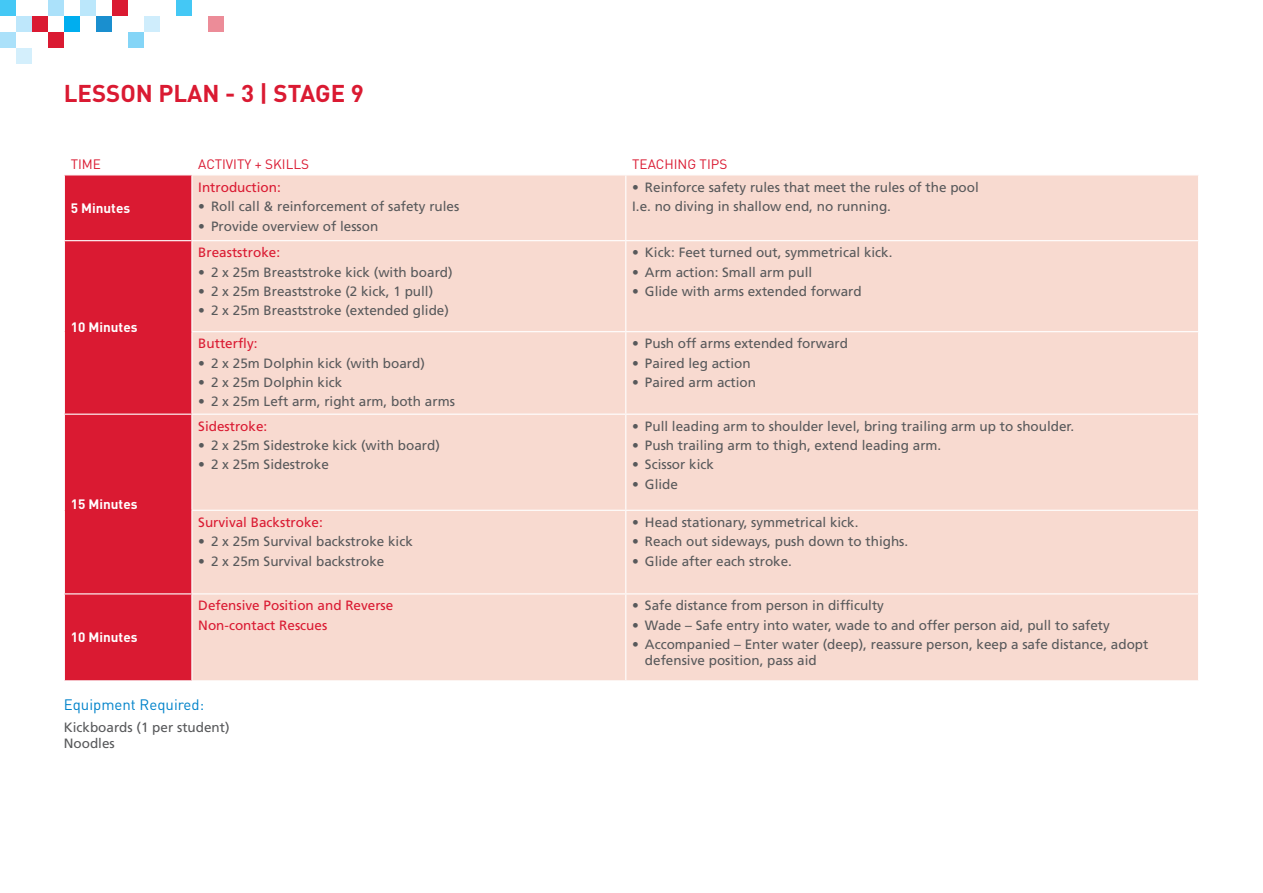
<style>
.page{position:relative;width:1263px;height:893px;background:#fff}
.page>*{position:absolute;margin:0;border:0;box-sizing:border-box;transform-origin:0 0}
.t1{font:700 24px "DIN";color:#da1a32}
.t2{font:15px "DIN";color:#0083ca}
.t3{font:13.5px/16.2px "Frutiger";color:#58595b}
.t4{font:13.5px/19.4px "Frutiger";color:#da1a32}
.t5{font:700 13.5px "DIN";color:#fff}
.t6{font:13.5px "DIN";color:#da1a32}
</style>
<div class="page">
<div style="left:176px;top:0;width:16px;height:16px;background:#44c8f5"></div>
<div style="left:144px;top:16px;width:16px;height:16px;background:#cfedfc"></div>
<div style="left:112px;top:0;width:16px;height:16px;background:#da1a32"></div>
<div style="left:128px;top:32px;width:16px;height:16px;background:#84d5f7"></div>
<div style="left:96px;top:16px;width:16px;height:16px;background:#1a8fcf"></div>
<div style="left:80px;top:0;width:16px;height:16px;background:#bbe7fb"></div>
<div style="left:64px;top:16px;width:16px;height:16px;background:#00aeef"></div>
<div style="left:48px;top:0;width:16px;height:16px;background:#abe1fa"></div>
<div style="left:32px;top:16px;width:16px;height:16px;background:#da1a32"></div>
<div style="left:16px;top:16px;width:16px;height:16px;background:#bee7fb"></div>
<div style="left:0;top:0;width:16px;height:16px;background:#44c8f5"></div>
<div style="left:48px;top:32px;width:16px;height:16px;background:#da1a32"></div>
<div style="left:0;top:32px;width:16px;height:16px;background:#abe1fa"></div>
<div style="left:16px;top:48px;width:16px;height:16px;background:#d4effc"></div>
<div style="left:208px;top:16px;width:16px;height:16px;background:#ec8c98"></div>
<div style="left:65px;top:175px;width:126px;height:505px;background:#da1a32"></div>
<div style="left:192px;top:175px;width:1006px;height:505px;background:#f8dad0"></div>
<hr style="left:625px;top:175px;width:1px;height:65px;background:#fff">
<hr style="left:64px;top:240px;width:128px;height:1px;background:#fff">
<hr style="left:192px;top:240px;width:434px;height:1px;background:#fff">
<hr style="left:626px;top:240px;width:573px;height:1px;background:#fff">
<hr style="left:625px;top:241px;width:1px;height:90px;background:#fff">
<hr style="left:191px;top:331px;width:435px;height:1px;background:#fff">
<hr style="left:626px;top:331px;width:573px;height:1px;background:#fff">
<hr style="left:625px;top:332px;width:1px;height:82px;background:#fff">
<hr style="left:64px;top:414px;width:128px;height:1px;background:#fff">
<hr style="left:192px;top:414px;width:434px;height:1px;background:#fff">
<hr style="left:626px;top:414px;width:573px;height:1px;background:#fff">
<hr style="left:625px;top:415px;width:1px;height:95px;background:#fff">
<hr style="left:191px;top:510px;width:435px;height:1px;background:#fff">
<hr style="left:626px;top:510px;width:573px;height:1px;background:#fff">
<hr style="left:625px;top:511px;width:1px;height:82px;background:#fff">
<hr style="left:64px;top:593px;width:128px;height:1px;background:#fff">
<hr style="left:192px;top:593px;width:434px;height:1px;background:#fff">
<hr style="left:626px;top:593px;width:573px;height:1px;background:#fff">
<hr style="left:625px;top:594px;width:1px;height:86px;background:#fff">
<h1 class="t1" style="left:64px;top:78px;width:301px">LESSON PLAN - 3 | STAGE 9</h1>
<p class="t6" style="left:71px;top:155px;width:32px">TIME</p>
<p class="t6" style="left:198px;top:155px;width:112px">ACTIVITY + SKILLS</p>
<p class="t6" style="left:632px;top:155px;width:97px">TEACHING TIPS</p>
<p class="t5" style="left:71px;top:199px;width:61px">5 Minutes</p>
<p class="t3" style="left:632px;top:177px;width:348px;line-height:19.4px">• Reinforce safety rules that meet the rules of the pool<br>I.e. no diving in shallow end, no running.</p>
<p class="t4" style="left:198px;top:177px;width:84px">Introduction:</p>
<p class="t3" style="left:198px;top:198px;width:263px">• Roll call &amp; reinforcement of safety rules</p>
<p class="t3" style="left:198px;top:218px;width:182px">• Provide overview of lesson</p>
<p class="t5" style="left:71px;top:319px;width:68px">10 Minutes</p>
<p class="t5" style="left:71px;top:495px;width:68px">15 Minutes</p>
<p class="t5" style="left:71px;top:628px;width:68px">10 Minutes</p>
<p class="t4" style="left:198px;top:243px;width:83px">Breaststroke:</p>
<p class="t3" style="left:198px;top:264px;width:256px">• 2 x 25m Breaststroke kick (with board)</p>
<p class="t3" style="left:198px;top:283px;width:236px">• 2 x 25m Breaststroke (2 kick, 1 pull)</p>
<p class="t3" style="left:198px;top:302px;width:252px">• 2 x 25m Breaststroke (extended glide)</p>
<p class="t4" style="left:198px;top:334px;width:61px">Butterfly:</p>
<p class="t3" style="left:198px;top:355px;width:228px">• 2 x 25m Dolphin kick (with board)</p>
<p class="t3" style="left:198px;top:374px;width:146px">• 2 x 25m Dolphin kick</p>
<p class="t3" style="left:198px;top:393px;width:258px">• 2 x 25m Left arm, right arm, both arms</p>
<p class="t4" style="left:198px;top:416px;width:71px">Sidestroke:</p>
<p class="t3" style="left:198px;top:437px;width:243px">• 2 x 25m Sidestroke kick (with board)</p>
<p class="t3" style="left:198px;top:456px;width:132px">• 2 x 25m Sidestroke</p>
<p class="t4" style="left:198px;top:512px;width:126px">Survival Backstroke:</p>
<p class="t3" style="left:198px;top:533px;width:216px">• 2 x 25m Survival backstroke kick</p>
<p class="t3" style="left:198px;top:553px;width:188px">• 2 x 25m Survival backstroke</p>
<p class="t3" style="left:632px;top:244px;width:262px">• Kick: Feet turned out, symmetrical kick.</p>
<p class="t3" style="left:632px;top:264px;width:182px">• Arm action: Small arm pull</p>
<p class="t3" style="left:632px;top:283px;width:231px">• Glide with arms extended forward</p>
<p class="t3" style="left:632px;top:335px;width:217px">• Push off arms extended forward</p>
<p class="t3" style="left:632px;top:355px;width:120px">• Paired leg action</p>
<p class="t3" style="left:632px;top:374px;width:125px">• Paired arm action</p>
<p class="t3" style="left:632px;top:418px;width:444px">• Pull leading arm to shoulder level, bring trailing arm up to shoulder.</p>
<p class="t3" style="left:632px;top:437px;width:311px">• Push trailing arm to thigh, extend leading arm.</p>
<p class="t3" style="left:632px;top:456px;width:83px">• Scissor kick</p>
<p class="t3" style="left:632px;top:476px;width:47px">• Glide</p>
<p class="t3" style="left:632px;top:514px;width:228px">• Head stationary, symmetrical kick.</p>
<p class="t3" style="left:632px;top:533px;width:278px">• Reach out sideways, push down to thighs.</p>
<p class="t3" style="left:632px;top:553px;width:161px">• Glide after each stroke.</p>
<p class="t4" style="left:198px;top:596px;width:197px">Defensive Position and Reverse<br>Non-contact Rescues</p>
<p class="t3" style="left:632px;top:597px;width:253px">• Safe distance from person in difficulty</p>
<p class="t3" style="left:632px;top:617px;width:479px">• Wade – Safe entry into water, wade to and offer person aid, pull to safety</p>
<p class="t3" style="left:645px;top:636px;width:505px;text-indent:-13px">• Accompanied – Enter water (deep), reassure person, keep a safe distance, adopt defensive position, pass aid</p>
<p class="t2" style="left:64px;top:695px;width:142px">Equipment Required:</p>
<p class="t3" style="left:64px;top:719px;width:167px">Kickboards (1 per student)<br>Noodles</p>
</div>
